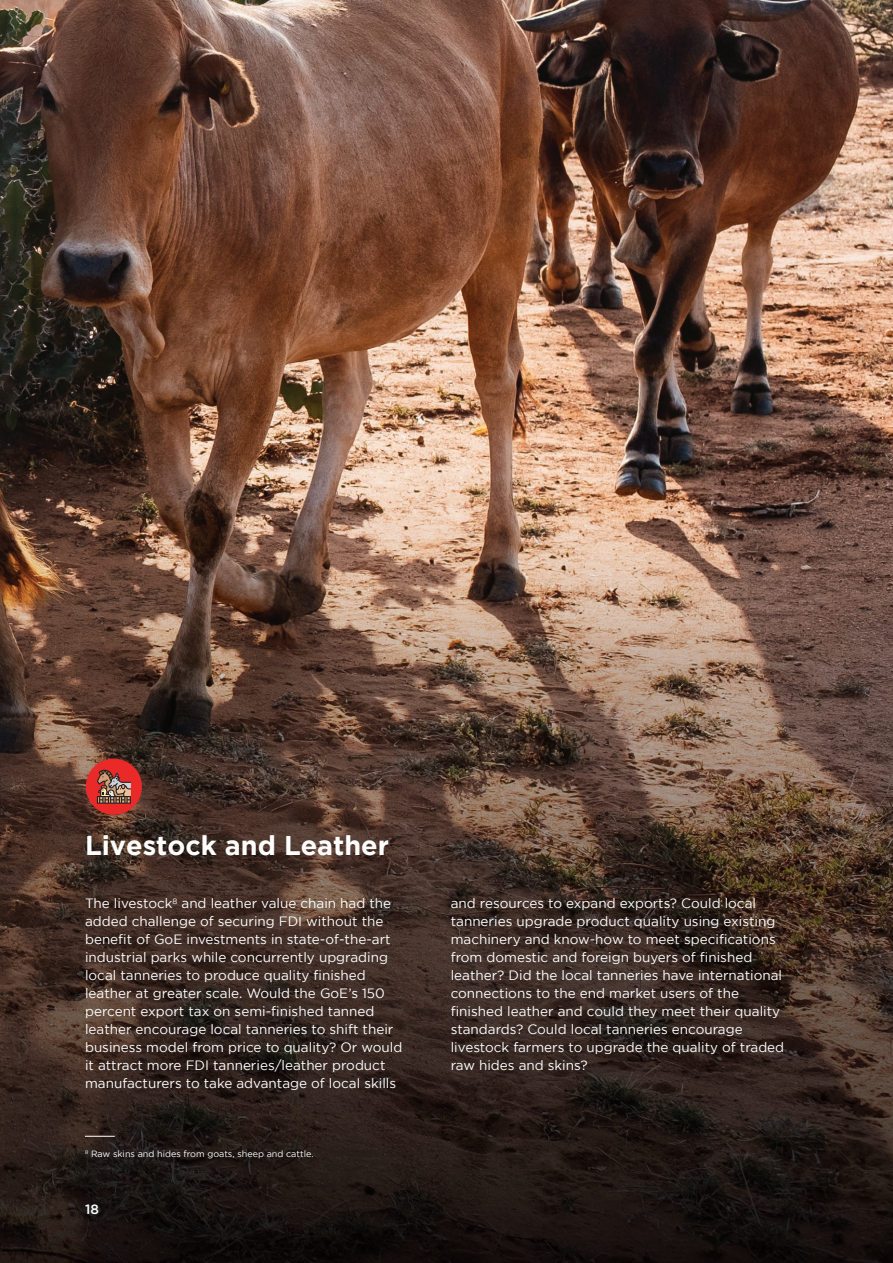
<style>
.page{position:relative;width:893px;height:1263px;background:#fff}
.page>*{position:absolute;margin:0;border:0;box-sizing:border-box;transform-origin:0 0}
.heading_1{font:700 27px "Gotham";color:#fff}
.t1{font:13.5px/18px "Gotham";color:#fff}
.bullet{font:500 13.5px "Gotham";color:#fff}
.t2{font:9px "Gotham";color:#fff}
</style>
<div class="page">
<img style="left:0;top:0;width:893px;height:1263px">
<div style="left:86px;top:759px;width:56px;height:56px;background:#ea2a29;border-radius:50%"></div>
<svg style="left:97px;top:770px;width:34px;height:34px"></svg>
<hr style="left:85px;top:1136px;width:30px;height:1px;background:#fff">
<p class="heading_1" style="left:85px;top:830px;width:306px">Livestock and Leather</p>
<p class="t1" style="left:85px;top:894px;width:319px">The livestock<sup>8</sup> and leather value chain had the added challenge of securing FDI without the benefit of GoE investments in state-of-the-art industrial parks while concurrently upgrading local tanneries to produce quality finished leather at greater scale. Would the GoE’s 150 percent export tax on semi-finished tanned leather encourage local tanneries to shift their business model from price to quality? Or would it attract more FDI tanneries/leather product manufacturers to take advantage of local skills</p>
<p class="t1" style="left:451px;top:894px;width:335px">and resources to expand exports? Could local tanneries upgrade product quality using existing machinery and know-how to meet specifications from domestic and foreign buyers of finished leather? Did the local tanneries have international connections to the end market users of the finished leather and could they meet their quality standards? Could local tanneries encourage livestock farmers to upgrade the quality of traded raw hides and skins?</p>
<p class="t2" style="left:85px;top:1148px;width:230px"><sup>8</sup> Raw skins and hides from goats, sheep and cattle.</p>
<p class="bullet" style="left:85px;top:1200px;width:15px">18</p>
</div>
